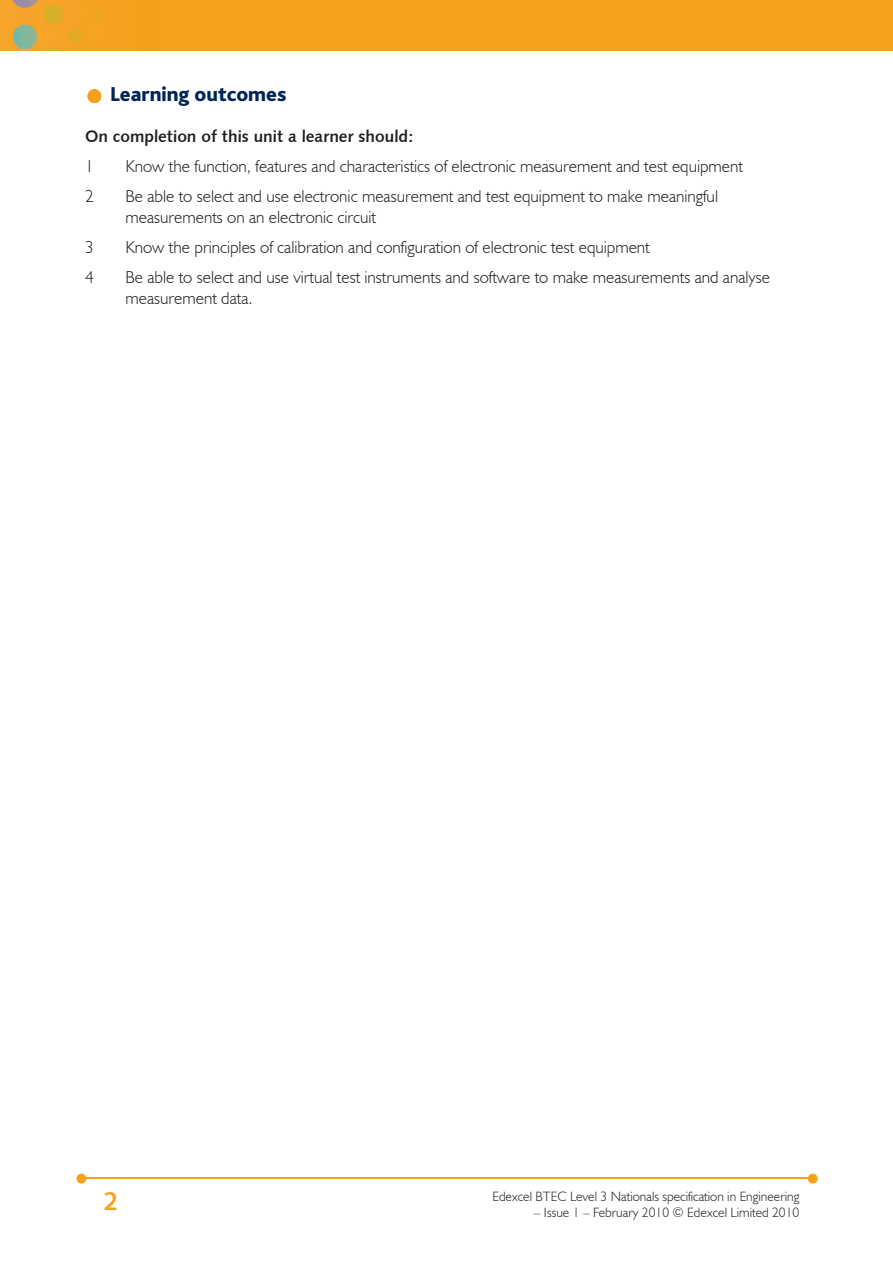
<style>
.page{position:relative;width:893px;height:1263px;background:#fff}
.page>*{position:absolute;margin:0;border:0;box-sizing:border-box;transform-origin:0 0}
.t1{font:25.5px "Humanist 531 BT Bold A";color:#f6a01b}
.t2{font:800 21px "Bliss";color:#002556}
.t3{font:300 17.25px/21px "Humanist 521 BT";color:#231f20}
.t4{font:16.5px "Humanist 531 BT Bold A";color:#231f20}
.t5{font:300 13.5px "Humanist 521 BT";color:#231f20}
</style>
<div class="page">
<img style="left:0;top:0;width:893px;height:51px">
<hr style="left:82px;top:1178px;width:728px;height:1px;background:#f6a01b">
<svg style="left:808px;top:1174px;width:10px;height:9px"></svg>
<svg style="left:77px;top:1174px;width:9px;height:9px"></svg>
<svg style="left:88px;top:89px;width:13px;height:14px"></svg>
<p class="t2" style="left:111px;top:83px;width:177px">Learning outcomes</p>
<p class="t4" style="left:85px;top:126px;width:330px">On completion of this unit a learner should:</p>
<p class="t3" style="left:85px;top:155px;width:10px">1</p>
<p class="t3" style="left:125px;top:155px;width:619px">Know the function, features and characteristics of electronic measurement and test equipment</p>
<p class="t3" style="left:85px;top:185px;width:10px">2</p>
<p class="t3" style="left:125px;top:185px;width:594px">Be able to select and use electronic measurement and test equipment to make meaningful measurements on an electronic circuit</p>
<p class="t3" style="left:85px;top:236px;width:10px">3</p>
<p class="t3" style="left:125px;top:236px;width:526px">Know the principles of calibration and configuration of electronic test equipment</p>
<p class="t3" style="left:85px;top:266px;width:10px">4</p>
<p class="t3" style="left:125px;top:266px;width:646px">Be able to select and use virtual test instruments and software to make measurements and analyse measurement data.</p>
<h1 class="t1" style="left:104px;top:1185px;width:16px">2</h1>
<p class="t5" style="left:492px;top:1188px;width:309px">Edexcel BTEC Level 3 Nationals specification in Engineering</p>
<p class="t5" style="left:534px;top:1204px;width:267px">– Issue 1 – February 2010 © Edexcel Limited 2010</p>
</div>
